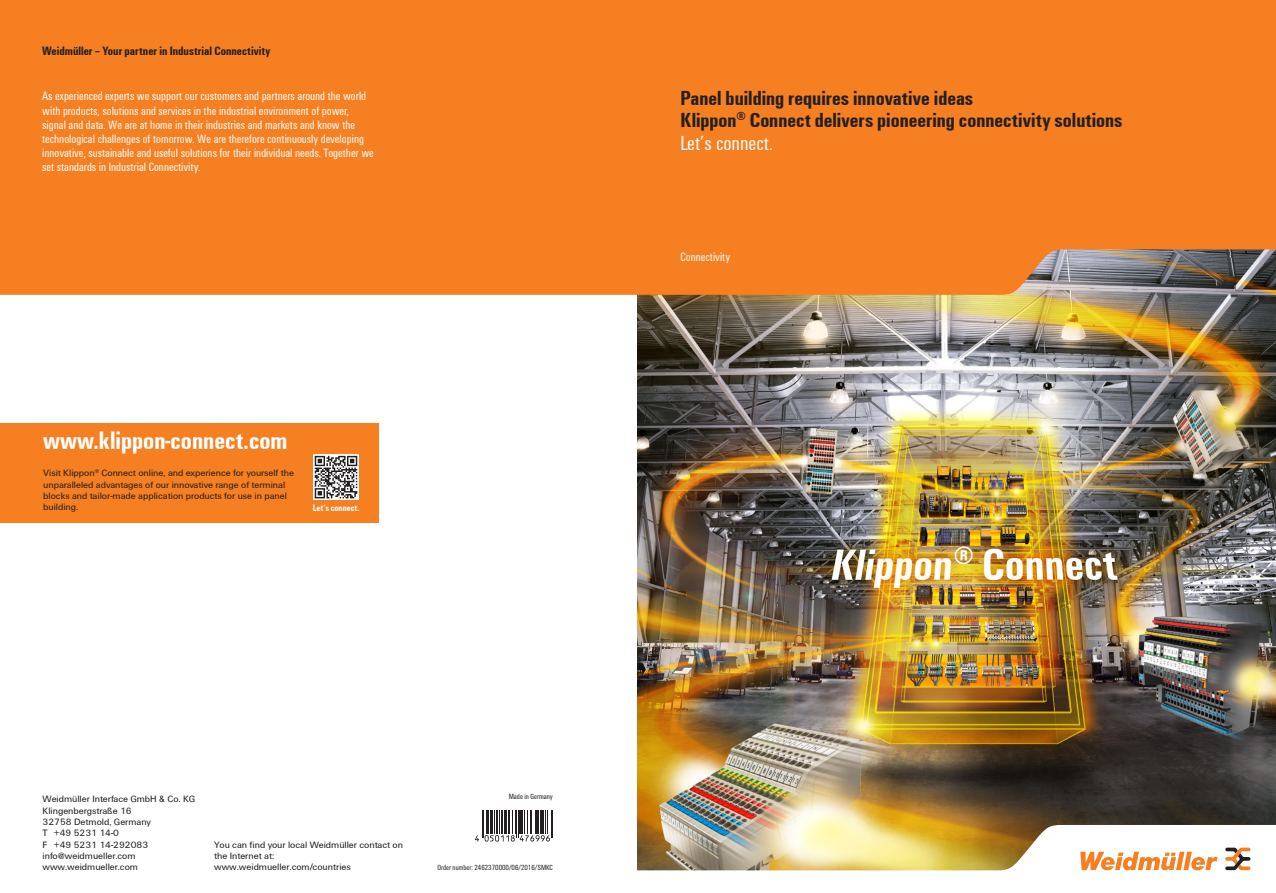
<style>
.page{position:relative;width:1276px;height:893px;background:#fff}
.page>*{position:absolute;margin:0;border:0;box-sizing:border-box;transform-origin:0 0}
.t1{font:700 26px "Weidmueller Condensed";color:#fff}
.t2{font:700 21px/22.7px "Weidmueller Condensed";color:#231f20}
.t3{font:12.5px/14.2px "Weidmueller Condensed";color:#fff}
.t4{font:700 12.5px "Weidmueller Condensed";color:#231f20}
.t5{font:9.5px/11.3px "Weidmueller";color:#231f20}
.t6{font:700 9.5px "Weidmueller Condensed";color:#fff}
.t7{font:7.8px "Weidmueller Condensed";color:#231f20}
.s1{font-weight:400;color:#fff}
</style>
<div class="page">
<img style="left:638px;top:295px;width:638px;height:530px">
<img style="left:638px;top:825px;width:613px;height:46px">
<div style="left:0;top:0;width:1276px;height:295px;background:#f57f21"></div>
<div style="left:0;top:424px;width:378px;height:99px;background:#f57f21"></div>
<svg style="left:313px;top:454px;width:46px;height:46px"></svg>
<svg style="left:315px;top:456px;width:42px;height:42px;background:#8e8c8c"></svg>
<svg style="left:475px;top:811px;width:78px;height:30px"></svg>
<p class="t4" style="left:42px;top:42px;width:230px">Weidmüller – Your partner in Industrial Connectivity</p>
<p class="t3" style="left:42px;top:89px;width:333px">As experienced experts we support our customers and partners around the world with products, solutions and services in the industrial environment of power, signal and data. We are at home in their industries and markets and know the technological challenges of tomorrow. We are therefore continuously developing innovative, sustainable and useful solutions for their individual needs. Together we set standards in Industrial Connectivity.</p>
<h1 class="t1" style="left:43px;top:422px;width:246px">www.klippon-connect.com</h1>
<p class="t5" style="left:43px;top:467px;width:252px">Visit Klippon<sup>®</sup> Connect online, and experience for yourself the unparalleled advantages of our innovative range of terminal blocks and tailor-made application products for use in panel building.</p>
<p class="t6" style="left:313px;top:501px;width:48px">Let’s connect.</p>
<p class="t5" style="left:43px;top:793px;width:154px">Weidmüller Interface GmbH &amp; Co. KG<br>Klingenbergstraße 16<br>32758 Detmold, Germany<br>T +49 5231 14-0<br>F +49 5231 14-292083 info@weidmueller.com www.weidmueller.com</p>
<p class="t5" style="left:214px;top:838px;width:190px">You can find your local Weidmüller contact on the Internet at: www.weidmueller.com/countries</p>
<p class="t7" style="left:509px;top:791px;width:46px">Made in Germany</p>
<p class="t7" style="left:437px;top:863px;width:117px">Order number: 2462370000/06/2016/SMKC</p>
<h2 class="t2" style="left:680px;top:86px;width:444px">Panel building requires innovative ideas<br>Klippon<sup>®</sup> Connect delivers pioneering connectivity solutions<br><span class="s1">Let’s connect.</span></h2>
<p class="t3" style="left:680px;top:249px;width:51px">Connectivity</p>
</div>
